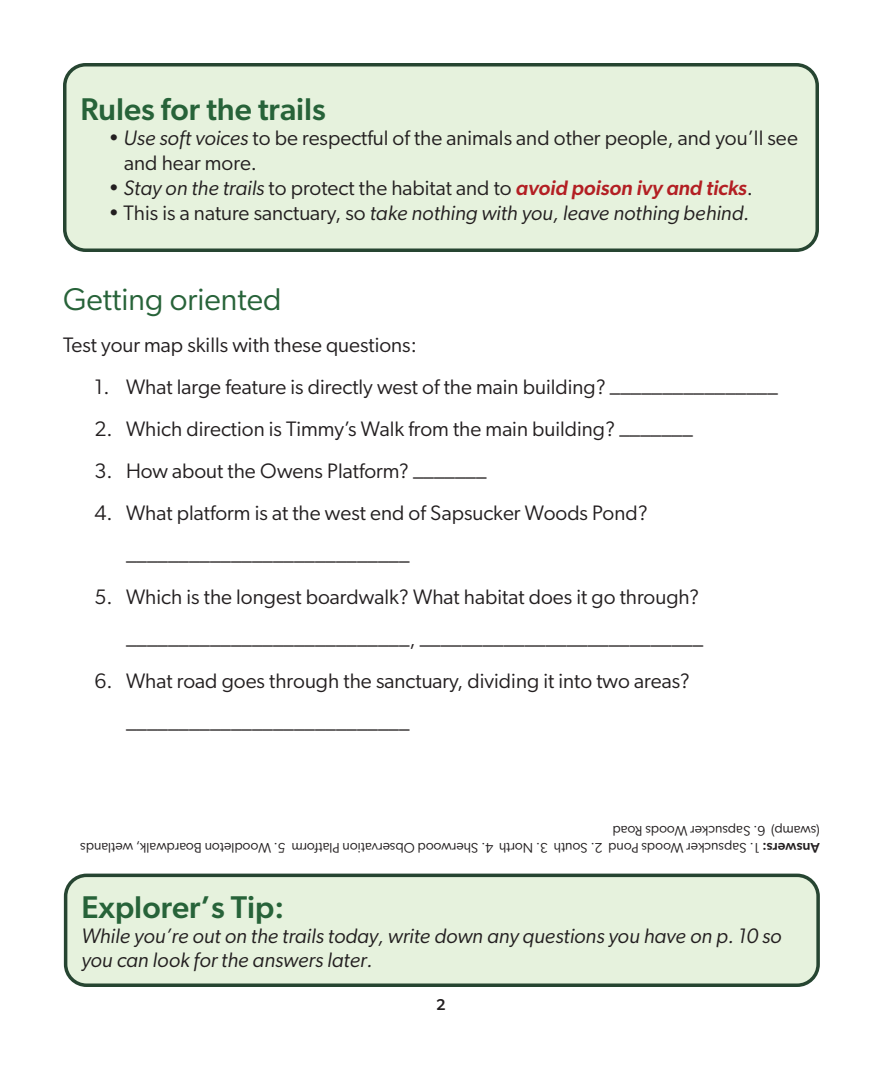
<style>
.page{position:relative;width:882px;height:1071px;background:#fff}
.page>*{position:absolute;margin:0;border:0;box-sizing:border-box;transform-origin:0 0}
.t1{font:500 31.5px "Gibson";color:#276339}
.t2{font:31.5px "Gibson";color:#276339}
.t3{font:21px/42px "Gibson";color:#231f20}
.t4{font:italic 21px/24.5px "Gibson";color:#231f20}
.t5{font:500 15.75px "Gibson";color:#231f20}
.t6{font:14px/16.8px "Gibson";color:#231f20}
.s1{font-style:italic}
.s2{font-weight:500;font-style:italic;color:#b31f23}
.s3{font-style:normal}
.s4{font-weight:500}
</style>
<div class="page">
<div style="left:66px;top:875px;width:752px;height:110px;background:#e6f2dd;border-radius:21px"></div>
<div style="left:64px;top:874px;width:756px;height:113px;border:4px solid #264531;border-radius:21px"></div>
<div style="left:65px;top:65px;width:752px;height:185px;background:#e6f2dd;border-radius:21px"></div>
<div style="left:63px;top:63px;width:756px;height:189px;border:4px solid #264531;border-radius:21px"></div>
<h1 class="t1" style="left:80px;top:90px;width:247px">Rules for the trails</h1>
<p class="t3" style="left:124px;top:125px;width:675px;line-height:24.5px;text-indent:-16px">• <span class="s1">Use soft voices</span> to be respectful of the animals and other people, and you’ll see and hear more.</p>
<p class="t3" style="left:108px;top:166px;width:646px">• <span class="s1">Stay on the trails</span> to protect the habitat and to <span class="s2">avoid poison ivy and ticks</span>.</p>
<p class="t4" style="left:108px;top:201px;width:642px"><span class="s3">• This is a nature sanctuary, so</span> take nothing with you, leave nothing behind.</p>
<h1 class="t2" style="left:63px;top:281px;width:220px">Getting oriented</h1>
<p class="t3" style="left:63px;top:324px;width:355px">Test your map skills with these questions:</p>
<p class="t3" style="left:94px;top:366px;width:685px">1. What large feature is directly west of the main building? ________________</p>
<p class="t3" style="left:94px;top:408px;width:600px">2. Which direction is Timmy’s Walk from the main building? _______</p>
<p class="t3" style="left:94px;top:450px;width:394px">3. How about the Owens Platform? _______</p>
<p class="t3" style="left:126px;top:492px;width:523px;text-indent:-32px">4. What platform is at the west end of Sapsucker Woods Pond? ___________________________</p>
<p class="t3" style="left:94px;top:576px;width:610px;text-align:right">5. Which is the longest boardwalk? What habitat does it go through? ___________________________, ___________________________</p>
<p class="t3" style="left:126px;top:660px;width:565px;text-indent:-32px">6. What road goes through the sanctuary, dividing it into two areas? ___________________________</p>
<p class="t6" style="left:820px;top:856px;width:741px;rotate:-180deg"><span class="s4">Answers:</span> 1. Sapsucker Woods Pond 2. South 3. North 4. Sherwood Observation Platform 5. Woodleton Boardwalk, wetlands (swamp) 6. Sapsucker Woods Road</p>
<h1 class="t1" style="left:81px;top:889px;width:205px">Explorer’s Tip:</h1>
<p class="t4" style="left:81px;top:923px;width:702px">While you’re out on the trails today, write down any questions you have on p. 10 so you can look for the answers later.</p>
<p class="t5" style="left:436px;top:995px;width:11px">2</p>
</div>
